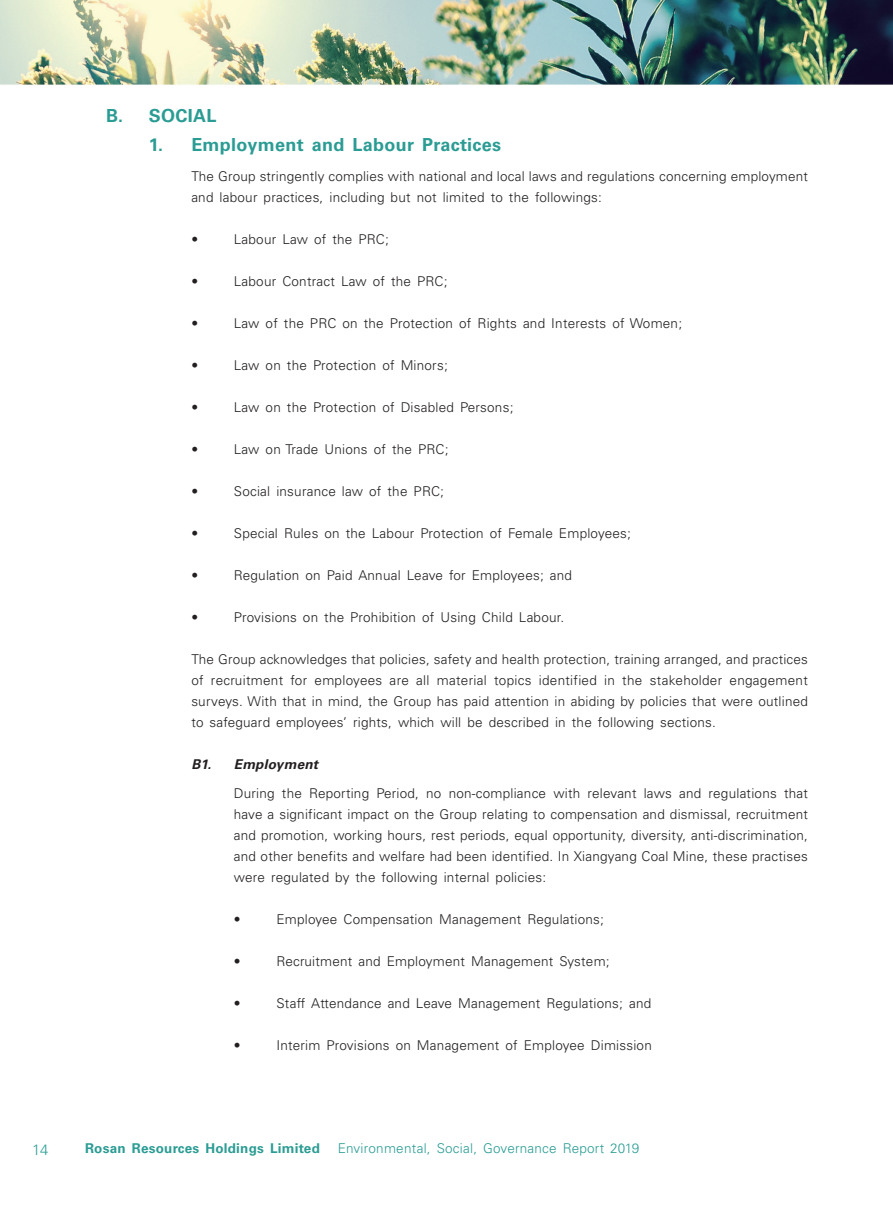
<style>
.page{position:relative;width:893px;height:1212px;background:#fff}
.page>*{position:absolute;margin:0;border:0;box-sizing:border-box;transform-origin:0 0}
.t1{font:700 18px "Univers LT Std";letter-spacing:.015em;color:#2b9c94}
.t2{font:300 15px "Univers LT Std";color:#2b9c94}
.t3{font:300 13.5px/21px "Univers LT Std";letter-spacing:.015em;color:#231f20;text-align:justify}
.t4{font:300 13.5px "Univers LT Std";letter-spacing:.015em;color:#2b9c94}
.t5{font:700 13.5px "Univers LT Std";letter-spacing:.015em;color:#2b9c94}
.t6{font:italic 700 13.5px "Univers LT Std";letter-spacing:.015em;color:#231f20}
</style>
<div class="page">
<img style="left:0;top:0;width:893px;height:85px">
<h1 class="t1" style="left:106px;top:108px;width:112px">B. SOCIAL</h1>
<h1 class="t1" style="left:149px;top:138px;width:354px">1. Employment and Labour Practices</h1>
<p class="t3" style="left:191px;top:166px;width:618px">The Group stringently complies with national and local laws and regulations concerning employment and labour practices, including but not limited to the followings:</p>
<p class="t3" style="left:191px;top:229px;width:8px">•</p>
<p class="t3" style="left:234px;top:229px;width:157px">Labour Law of the PRC;</p>
<p class="t3" style="left:191px;top:271px;width:8px">•</p>
<p class="t3" style="left:234px;top:271px;width:215px">Labour Contract Law of the PRC;</p>
<p class="t3" style="left:191px;top:313px;width:8px">•</p>
<p class="t3" style="left:234px;top:313px;width:450px">Law of the PRC on the Protection of Rights and Interests of Women;</p>
<p class="t3" style="left:191px;top:355px;width:8px">•</p>
<p class="t3" style="left:234px;top:355px;width:215px">Law on the Protection of Minors;</p>
<p class="t3" style="left:191px;top:397px;width:8px">•</p>
<p class="t3" style="left:234px;top:397px;width:281px">Law on the Protection of Disabled Persons;</p>
<p class="t3" style="left:191px;top:439px;width:8px">•</p>
<p class="t3" style="left:234px;top:439px;width:216px">Law on Trade Unions of the PRC;</p>
<p class="t3" style="left:191px;top:481px;width:8px">•</p>
<p class="t3" style="left:234px;top:481px;width:212px">Social insurance law of the PRC;</p>
<p class="t3" style="left:191px;top:523px;width:8px">•</p>
<p class="t3" style="left:234px;top:523px;width:399px">Special Rules on the Labour Protection of Female Employees;</p>
<p class="t3" style="left:191px;top:565px;width:8px">•</p>
<p class="t3" style="left:234px;top:565px;width:340px">Regulation on Paid Annual Leave for Employees; and</p>
<p class="t3" style="left:191px;top:607px;width:8px">•</p>
<p class="t3" style="left:234px;top:607px;width:332px">Provisions on the Prohibition of Using Child Labour.</p>
<p class="t3" style="left:191px;top:649px;width:618px">The Group acknowledges that policies, safety and health protection, training arranged, and practices of recruitment for employees are all material topics identified in the stakeholder engagement surveys. With that in mind, the Group has paid attention in abiding by policies that were outlined to safeguard employees’ rights, which will be described in the following sections.</p>
<p class="t6" style="left:191px;top:759px;width:128px">B1. Employment</p>
<p class="t3" style="left:234px;top:784px;width:576px">During the Reporting Period, no non-compliance with relevant laws and regulations that have a significant impact on the Group relating to compensation and dismissal, recruitment and promotion, working hours, rest periods, equal opportunity, diversity, anti-discrimination, and other benefits and welfare had been identified. In Xiangyang Coal Mine, these practises were regulated by the following internal policies:</p>
<p class="t3" style="left:234px;top:910px;width:8px">•</p>
<p class="t3" style="left:276px;top:910px;width:329px">Employee Compensation Management Regulations;</p>
<p class="t3" style="left:234px;top:952px;width:8px">•</p>
<p class="t3" style="left:276px;top:952px;width:335px">Recruitment and Employment Management System;</p>
<p class="t3" style="left:234px;top:994px;width:8px">•</p>
<p class="t3" style="left:276px;top:994px;width:376px">Staff Attendance and Leave Management Regulations; and</p>
<p class="t3" style="left:234px;top:1036px;width:8px">•</p>
<p class="t3" style="left:276px;top:1036px;width:377px">Interim Provisions on Management of Employee Dimission</p>
<p class="t2" style="left:32px;top:1143px;width:18px">14</p>
<p class="t5" style="left:85px;top:1143px;width:236px">Rosan Resources Holdings Limited</p>
<p class="t4" style="left:338px;top:1143px;width:303px">Environmental, Social, Governance Report 2019</p>
</div>
